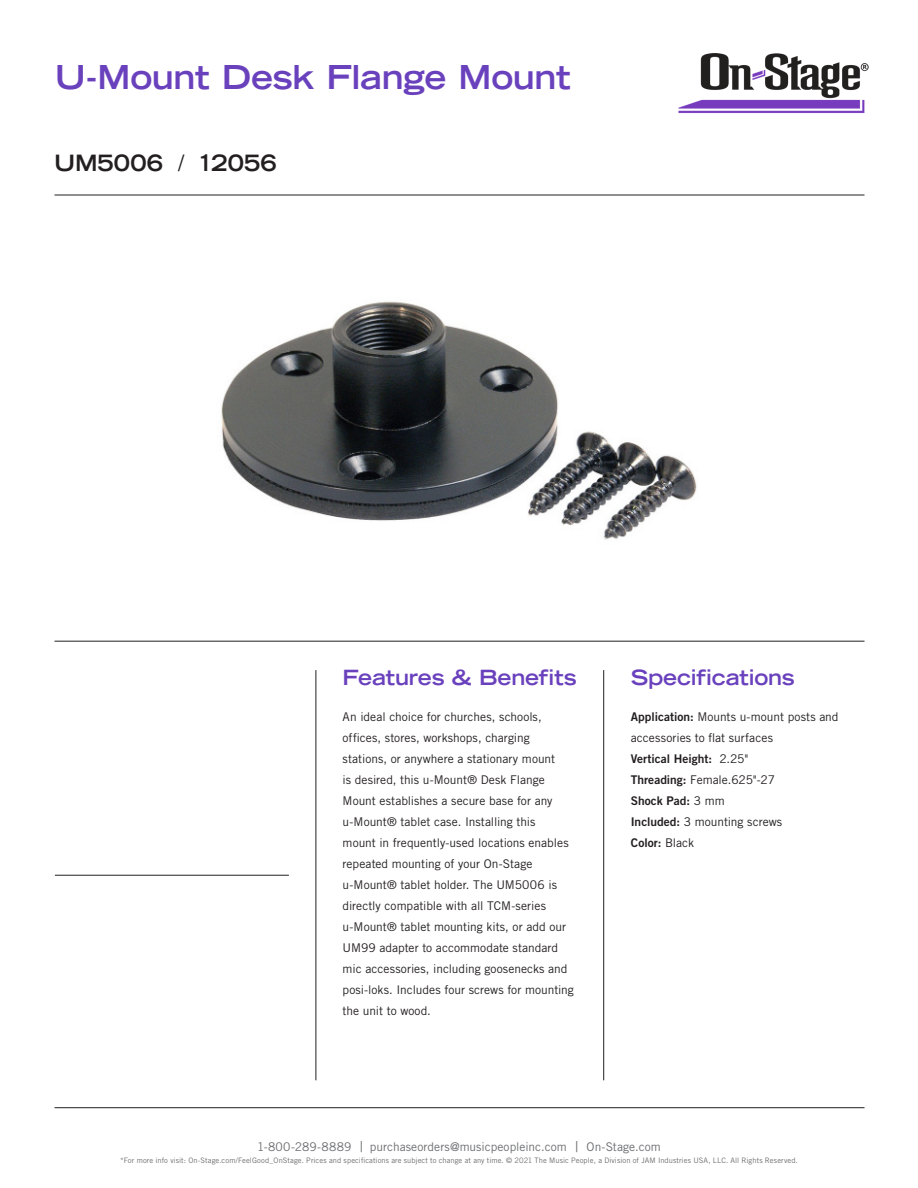
<style>
.page{position:relative;width:918px;height:1188px;background:#fff}
.page>*{position:absolute;margin:0;border:0;box-sizing:border-box;transform-origin:0 0}
.t1{font:700 expanded 33px "Trade Gothic LT Std";letter-spacing:-.01em;color:#6a41bd}
.t2{font:700 expanded 22.5px "Trade Gothic LT Std";letter-spacing:.005em;color:#231f20}
.t3{font:700 expanded 21px "Trade Gothic LT Std";letter-spacing:-.01em;color:#6a41bd}
.Paragraph_Style_1{font:12px/21px "Trade Gothic LT Std";color:#231f20}
.t4{font:12px "Trade Gothic LT Std";letter-spacing:.005em;color:#6c6d70}
.t5{font:7.5px "Trade Gothic LT Std";letter-spacing:.01em;color:#6c6d70}
.s1{font-weight:400;font-stretch:normal}
.s2{font-family:"Trade Gothic LT Std Bd 2"}
.s3{font-size:15px}
</style>
<div class="page">
<hr style="left:55px;top:641px;width:810px;height:1px;background:#231f20">
<hr style="left:316px;top:670px;width:1px;height:410px;background:#231f20">
<img style="left:678px;top:53px;width:191px;height:60px">
<hr style="left:55px;top:195px;width:810px;height:1px;background:#231f20">
<hr style="left:603px;top:670px;width:1px;height:410px;background:#231f20">
<hr style="left:55px;top:1107px;width:810px;height:1px;background:#231f20">
<hr style="left:55px;top:875px;width:234px;height:1px;background:#231f20">
<img style="left:221px;top:301px;width:476px;height:239px">
<p class="t1" style="left:55px;top:56px;width:518px">U-Mount Desk Flange Mount</p>
<p class="t2" style="left:54px;top:148px;width:224px">UM5006 <span class="s1">/</span> 12056</p>
<h3 class="t3" style="left:343px;top:664px;width:236px">Features &amp; Benefits</h3>
<p class="Paragraph_Style_1" style="left:343px;top:706px;width:233px">An ideal choice for churches, schools, offices, stores, workshops, charging stations, or anywhere a stationary mount<br>is desired, this u-Mount® Desk Flange Mount establishes a secure base for any u-Mount® tablet case. Installing this<br>mount in frequently-used locations enables repeated mounting of your On-Stage u-Mount® tablet holder. The UM5006 is directly compatible with all TCM-series u-Mount® tablet mounting kits, or add our UM99 adapter to accommodate standard mic accessories, including goosenecks and posi-loks. Includes four screws for mounting the unit to wood.</p>
<p class="t3" style="left:631px;top:664px;width:165px">Specifications</p>
<p class="Paragraph_Style_1" style="left:631px;top:706px;width:209px"><span class="s2">Application:</span> Mounts u-mount posts and accessories to flat surfaces<br><span class="s2">Vertical Height:</span> 2.25"<br><span class="s2">Threading:</span> Female.625"-27<br><span class="s2">Shock Pad:</span> 3 mm<br><span class="s2">Included:</span> 3 mounting screws<br><span class="s2">Color:</span> Black</p>
<p class="t4" style="left:257px;top:1139px;width:405px">1-800-289-8889 <span class="s3">|</span> purchaseorders@musicpeopleinc.com <span class="s3">|</span> On-Stage.com</p>
<p class="t5" style="left:120px;top:1156px;width:679px">*For more info visit: On-Stage.com/FeelGood_OnStage. Prices and specifications are subject to change at any time. © 2021 The Music People, a Division of JAM Industries USA, LLC. All Rights Reserved.</p>
</div>
